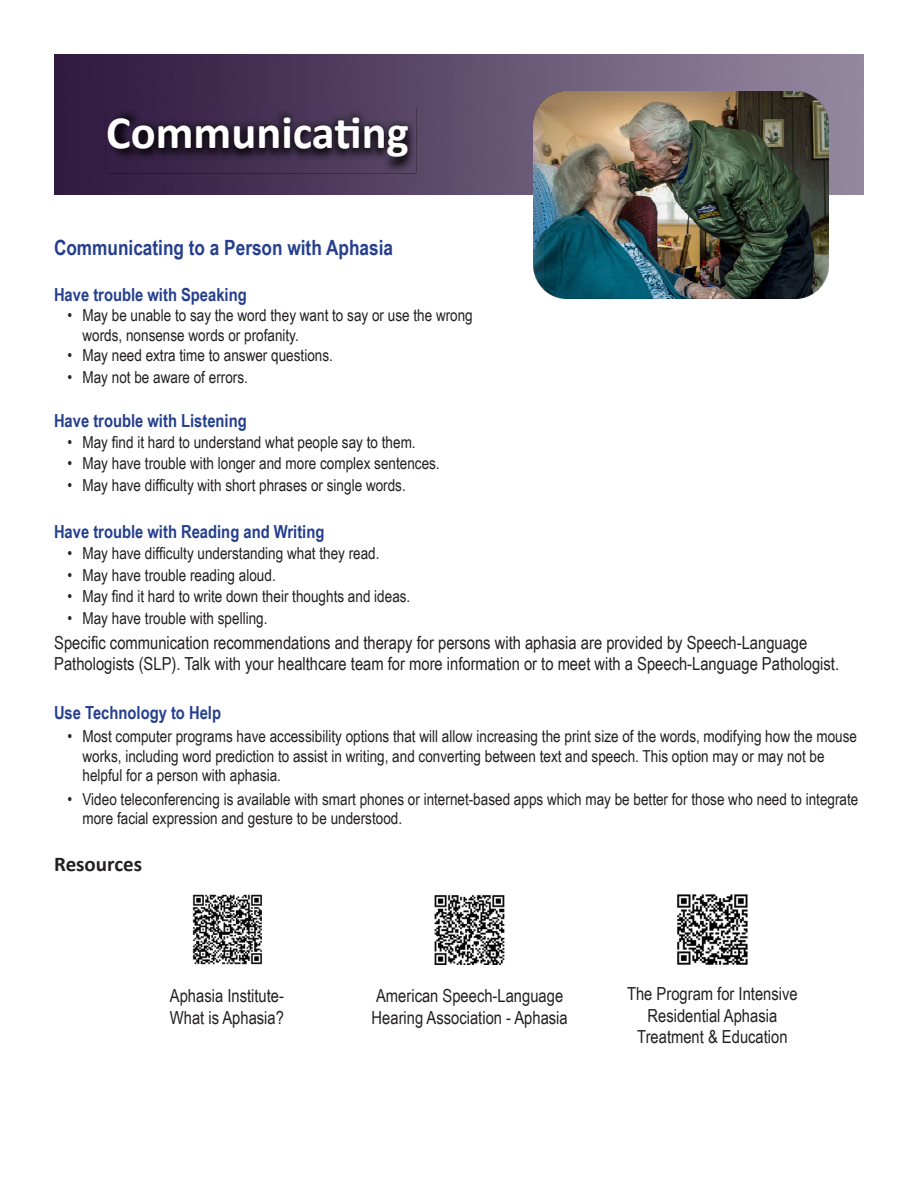
<style>
.page{position:relative;width:918px;height:1188px;background:#fff}
.page>*{position:absolute;margin:0;border:0;box-sizing:border-box;transform-origin:0 0}
.t1{font:700 46.5px "Calibri";color:#fff}
.t2{font:700 21px "Arial Narrow";color:#253f8e}
.t3{font:700 21px "Calibri";color:#231f20}
.t4{font:18px/21.6px "Arial Narrow";color:#231f20}
.t5{font:700 18px "Arial Narrow";color:#253f8e}
.t6{font:16.5px/19.8px "Arial Narrow";color:#231f20}
</style>
<div class="page">
<img style="left:54px;top:54px;width:810px;height:141px">
<img style="left:106px;top:108px;width:310px;height:64px">
<img style="left:533px;top:91px;width:295px;height:208px">
<img style="left:192px;top:894px;width:70px;height:71px">
<img style="left:435px;top:895px;width:70px;height:69px">
<img style="left:678px;top:895px;width:69px;height:69px">
<p class="t1" style="left:106px;top:100px;width:304px">Communicating</p>
<p class="t2" style="left:54px;top:232px;width:341px">Communicating to a Person with Aphasia</p>
<p class="t5" style="left:54px;top:281px;width:194px">Have trouble with Speaking</p>
<p class="t6" style="left:82px;top:304px;width:392px;text-indent:-15px">• May be unable to say the word they want to say or use the wrong words, nonsense words or profanity.</p>
<p class="t6" style="left:68px;top:345px;width:267px">• May need extra time to answer questions.</p>
<p class="t6" style="left:68px;top:367px;width:182px">• May not be aware of errors.</p>
<p class="t5" style="left:54px;top:407px;width:194px">Have trouble with Listening</p>
<p class="t6" style="left:68px;top:431px;width:350px">• May find it hard to understand what people say to them.</p>
<p class="t6" style="left:68px;top:453px;width:374px">• May have trouble with longer and more complex sentences.</p>
<p class="t6" style="left:68px;top:475px;width:340px">• May have difficulty with short phrases or single words.</p>
<p class="t5" style="left:54px;top:518px;width:272px">Have trouble with Reading and Writing</p>
<p class="t6" style="left:68px;top:543px;width:314px">• May have difficulty understanding what they read.</p>
<p class="t6" style="left:68px;top:564px;width:210px">• May have trouble reading aloud.</p>
<p class="t6" style="left:68px;top:586px;width:344px">• May find it hard to write down their thoughts and ideas.</p>
<p class="t6" style="left:68px;top:607px;width:201px">• May have trouble with spelling.</p>
<p class="t4" style="left:54px;top:631px;width:786px">Specific communication recommendations and therapy for persons with aphasia are provided by Speech-Language<br>Pathologists (SLP). Talk with your healthcare team for more information or to meet with a Speech-Language Pathologist.</p>
<p class="t5" style="left:54px;top:699px;width:169px">Use Technology to Help</p>
<p class="t6" style="left:82px;top:726px;width:776px;text-indent:-15px">• Most computer programs have accessibility options that will allow increasing the print size of the words, modifying how the mouse works, including word prediction to assist in writing, and converting between text and speech. This option may or may not be helpful for a person with aphasia.</p>
<p class="t6" style="left:82px;top:788px;width:777px;text-indent:-15px">• Video teleconferencing is available with smart phones or internet-based apps which may be better for those who need to integrate more facial expression and gesture to be understood.</p>
<p class="t3" style="left:54px;top:849px;width:89px">Resources</p>
<p class="t4" style="left:170px;top:984px;width:116px">Aphasia Institute-</p>
<p class="t4" style="left:170px;top:1006px;width:116px">What is Aphasia?</p>
<p class="t4" style="left:372px;top:984px;width:198px">American Speech-Language<br>Hearing Association - Aphasia</p>
<p class="t4" style="left:627px;top:982px;width:172px;text-align:center">The Program for Intensive<br>Residential Aphasia<br>Treatment &amp; Education</p>
</div>
